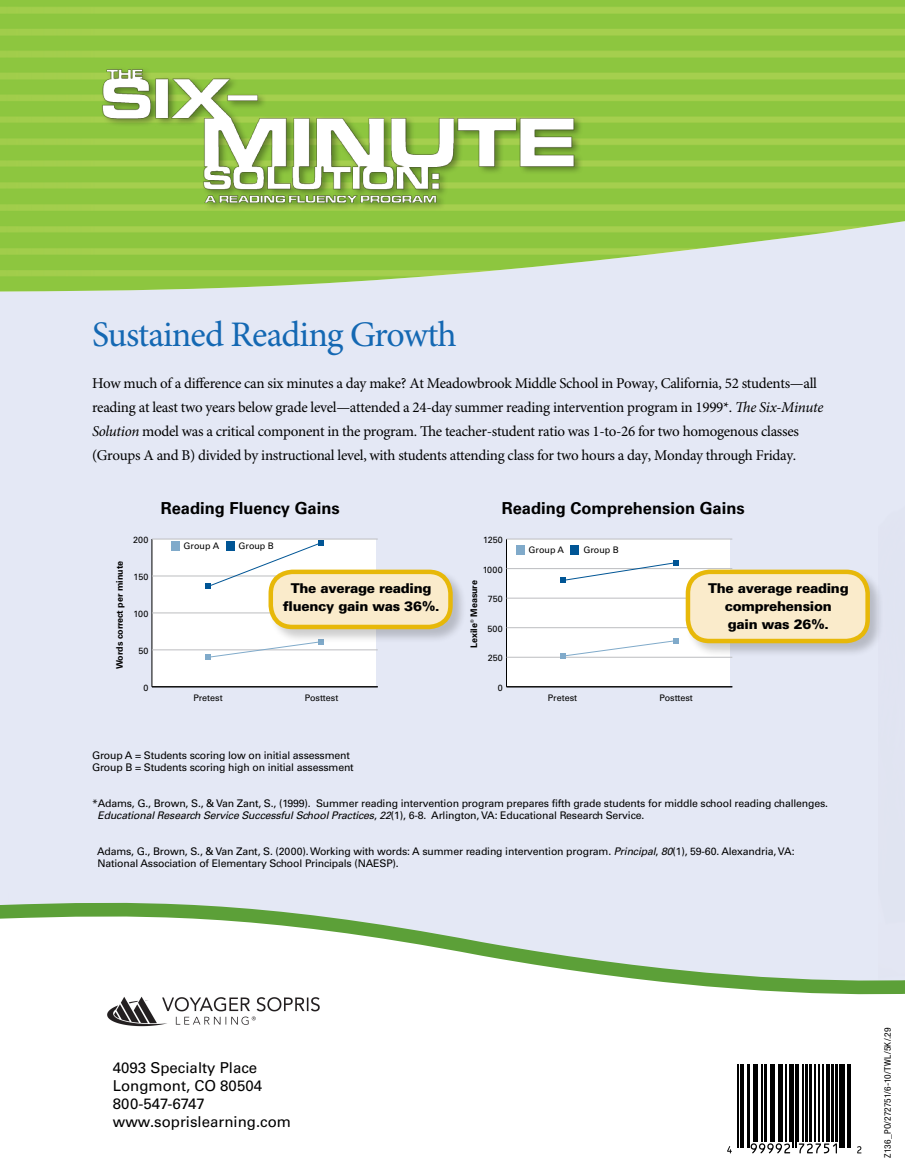
<style>
.page{position:relative;width:905px;height:1175px;background:#fff}
.page>*{position:absolute;margin:0;border:0;box-sizing:border-box;transform-origin:0 0}
.t1{font:36px "Minion Pro";letter-spacing:-.025em;color:#1468b3}
.t2{font:700 16.5px "Univers LT Std";color:#000}
.t3{font:15px/24px "Minion Pro";letter-spacing:-.02em;color:#000}
.t4{font:15px/18px "Univers LT Std";color:#000}
.t5{font:900 13.5px/18px "Univers LT Std";letter-spacing:-.02em;color:#000;text-align:center}
.t6{font:10.5px/12px "Univers LT Std";letter-spacing:-.015em;color:#000}
.t7{font:9px "Univers LT Std";color:#000}
.t8{font:700 9px "Univers LT Std";color:#000}
.t9{font:condensed 9px "Helvetica Neue LT Std";letter-spacing:.015em;color:#000;scale:1.05 1}
.s1{font-style:italic}
</style>
<div class="page">
<div style="left:0;top:0;width:904px;height:1174px;background:#e3e7f5"></div>
<img style="left:0;top:0;width:904px;height:291px">
<svg style="left:0;top:902px;width:283px;height:10px;fill:#5ca038"></svg>
<svg style="left:0;top:912px;width:904px;height:262px;fill:#fff"></svg>
<svg style="left:727px;top:1146px;width:4px;height:7px"></svg>
<hr style="left:737px;top:1064px;width:1px;height:83px;background:#000">
<hr style="left:740px;top:1064px;width:1px;height:83px;background:#000">
<hr style="left:742px;top:1064px;width:1px;height:83px;background:#000">
<hr style="left:747px;top:1064px;width:2px;height:83px;background:#000">
<hr style="left:753px;top:1064px;width:1px;height:77px;background:#000">
<hr style="left:755px;top:1064px;width:3px;height:77px;background:#000">
<hr style="left:761px;top:1064px;width:1px;height:77px;background:#000">
<hr style="left:764px;top:1064px;width:2px;height:77px;background:#000">
<hr style="left:769px;top:1064px;width:2px;height:77px;background:#000">
<hr style="left:772px;top:1064px;width:2px;height:77px;background:#000">
<hr style="left:778px;top:1064px;width:1px;height:77px;background:#000">
<hr style="left:780px;top:1064px;width:3px;height:77px;background:#000">
<svg style="left:750px;top:1143px;width:40px;height:10px"></svg>
<hr style="left:785px;top:1064px;width:1px;height:77px;background:#000">
<hr style="left:789px;top:1064px;width:2px;height:77px;background:#000">
<hr style="left:792px;top:1064px;width:1px;height:83px;background:#000">
<hr style="left:795px;top:1064px;width:1px;height:83px;background:#000">
<hr style="left:797px;top:1064px;width:1px;height:77px;background:#000">
<hr style="left:802px;top:1064px;width:1px;height:77px;background:#000">
<hr style="left:805px;top:1064px;width:3px;height:77px;background:#000">
<hr style="left:809px;top:1064px;width:2px;height:77px;background:#000">
<hr style="left:814px;top:1064px;width:1px;height:77px;background:#000">
<hr style="left:818px;top:1064px;width:1px;height:77px;background:#000">
<hr style="left:822px;top:1064px;width:1px;height:77px;background:#000">
<hr style="left:826px;top:1064px;width:3px;height:77px;background:#000">
<svg style="left:798px;top:1143px;width:39px;height:10px"></svg>
<hr style="left:830px;top:1064px;width:3px;height:77px;background:#000">
<hr style="left:835px;top:1064px;width:3px;height:77px;background:#000">
<hr style="left:839px;top:1064px;width:2px;height:83px;background:#000">
<hr style="left:842px;top:1064px;width:3px;height:83px;background:#000">
<hr style="left:847px;top:1064px;width:1px;height:83px;background:#000">
<hr style="left:849px;top:1064px;width:2px;height:83px;background:#000">
<svg style="left:857px;top:1146px;width:4px;height:7px"></svg>
<div style="left:152px;top:539px;width:224px;height:147px;background:#fff"></div>
<hr style="left:151px;top:539px;width:1px;height:148px;background:#000">
<hr style="left:152px;top:686px;width:226px;height:1px;background:#000">
<hr style="left:152px;top:649px;width:226px;height:1px;background:#bcbdc0">
<hr style="left:152px;top:612px;width:226px;height:1px;background:#bcbdc0">
<hr style="left:152px;top:575px;width:226px;height:1px;background:#bcbdc0">
<hr style="left:152px;top:538px;width:226px;height:1px;background:#bcbdc0">
<svg style="left:206px;top:540px;width:118px;height:49px"></svg>
<svg style="left:206px;top:643px;width:118px;height:17px"></svg>
<div style="left:171px;top:542px;width:8px;height:9px;background:#80aaca"></div>
<div style="left:226px;top:541px;width:8px;height:10px;background:#005595"></div>
<div style="left:506px;top:539px;width:224px;height:147px;background:#fff"></div>
<hr style="left:506px;top:539px;width:1px;height:148px;background:#000">
<hr style="left:506px;top:686px;width:226px;height:1px;background:#000">
<hr style="left:506px;top:657px;width:226px;height:1px;background:#bcbdc0">
<hr style="left:506px;top:627px;width:226px;height:1px;background:#bcbdc0">
<hr style="left:506px;top:597px;width:226px;height:1px;background:#bcbdc0">
<hr style="left:506px;top:568px;width:226px;height:1px;background:#bcbdc0">
<hr style="left:506px;top:538px;width:226px;height:1px;background:#bcbdc0">
<svg style="left:560px;top:560px;width:118px;height:23px"></svg>
<svg style="left:560px;top:638px;width:118px;height:20px"></svg>
<div style="left:516px;top:546px;width:8px;height:9px;background:#80aaca"></div>
<div style="left:571px;top:546px;width:8px;height:9px;background:#005595"></div>
<div style="left:267px;top:568px;width:200px;height:75px;background:#000;opacity:.2"></div>
<div style="left:271px;top:572px;width:179px;height:55px;background:#faebcb;border-radius:22px"></div>
<div style="left:268px;top:569px;width:184px;height:60px;border:4px solid #e7b809;border-radius:22px"></div>
<div style="left:684px;top:568px;width:200px;height:89px;background:#000;opacity:.2"></div>
<div style="left:688px;top:572px;width:179px;height:69px;background:#faebcb;border-radius:22px"></div>
<div style="left:685px;top:569px;width:184px;height:74px;border:4px solid #e7b809;border-radius:22px"></div>
<img style="left:94px;top:54px;width:483px;height:161px">
<img style="left:99px;top:986px;width:229px;height:50px">
<p class="t1" style="left:92px;top:313px;width:366px">Sustained Reading Growth</p>
<p class="t3" style="left:92px;top:371px;width:733px">How much of a difference can six minutes a day make? At Meadowbrook Middle School in Poway, California, 52 students—all reading at least two years below grade level—attended a 24-day summer reading intervention program in 1999*. <span class="s1">The Six-Minute Solution</span> model was a critical component in the program. The teacher-student ratio was 1-to-26 for two homogenous classes (Groups A and B) divided by instructional level, with students attending class for two hours a day, Monday through Friday.</p>
<p class="t8" style="left:114px;top:669px;width:110px;rotate:-90deg">Words correct per minute</p>
<p class="t7" style="left:133px;top:534px;width:17px">200</p>
<p class="t7" style="left:133px;top:571px;width:16px">150</p>
<p class="t7" style="left:133px;top:608px;width:16px">100</p>
<p class="t7" style="left:138px;top:645px;width:11px">50</p>
<p class="t7" style="left:143px;top:682px;width:6px">0</p>
<p class="t2" style="left:161px;top:499px;width:180px">Reading Fluency Gains</p>
<p class="t2" style="left:501px;top:499px;width:244px">Reading Comprehension Gains</p>
<p class="t7" style="left:184px;top:540px;width:37px">Group A</p>
<p class="t7" style="left:238px;top:540px;width:37px">Group B</p>
<p class="t7" style="left:483px;top:534px;width:21px">1250</p>
<p class="t7" style="left:482px;top:564px;width:22px">1000</p>
<p class="t7" style="left:528px;top:544px;width:37px">Group A</p>
<p class="t7" style="left:583px;top:544px;width:37px">Group B</p>
<p class="t8" style="left:469px;top:648px;width:69px;rotate:-90deg">Lexile<sup>®</sup> Measure</p>
<p class="t5" style="left:283px;top:579px;width:158px">The average reading fluency gain was 36%.</p>
<p class="t5" style="left:708px;top:579px;width:142px">The average reading comprehension<br>gain was 26%.</p>
<p class="t7" style="left:488px;top:593px;width:16px">750</p>
<p class="t7" style="left:487px;top:623px;width:17px">500</p>
<p class="t7" style="left:488px;top:652px;width:16px">250</p>
<p class="t7" style="left:498px;top:682px;width:6px">0</p>
<p class="t7" style="left:193px;top:692px;width:31px">Pretest</p>
<p class="t7" style="left:305px;top:692px;width:35px">Posttest</p>
<p class="t7" style="left:548px;top:692px;width:31px">Pretest</p>
<p class="t7" style="left:659px;top:692px;width:35px">Posttest</p>
<p class="t6" style="left:92px;top:749px;width:263px">Group A = Students scoring low on initial assessment<br>Group B = Students scoring high on initial assessment</p>
<p class="t6" style="left:97px;top:797px;width:732px;text-indent:-6px">*Adams, G., Brown, S., &amp; Van Zant, S., (1999). Summer reading intervention program prepares fifth grade students for middle school reading challenges.<br><span class="s1">Educational Research Service Successful School Practices</span>, <span class="s1">22</span>(1), 6-8. Arlington, VA: Educational Research Service.</p>
<p class="t6" style="left:97px;top:845px;width:699px">Adams, G., Brown, S., &amp; Van Zant, S. (2000). Working with words: A summer reading intervention program. <span class="s1">Principal</span>, <span class="s1">80</span>(1), 59-60. Alexandria, VA:<br>National Association of Elementary School Principals (NAESP).</p>
<p class="t4" style="left:113px;top:1058px;width:180px">4093 Specialty Place<br>Longmont, CO 80504<br>800-547-6747 www.soprislearning.com</p>
<p class="t9" style="left:882px;top:1157px;width:125px;rotate:-90deg">Z136_PO/272751/6-10/TWL/5K/.29</p>
</div>
